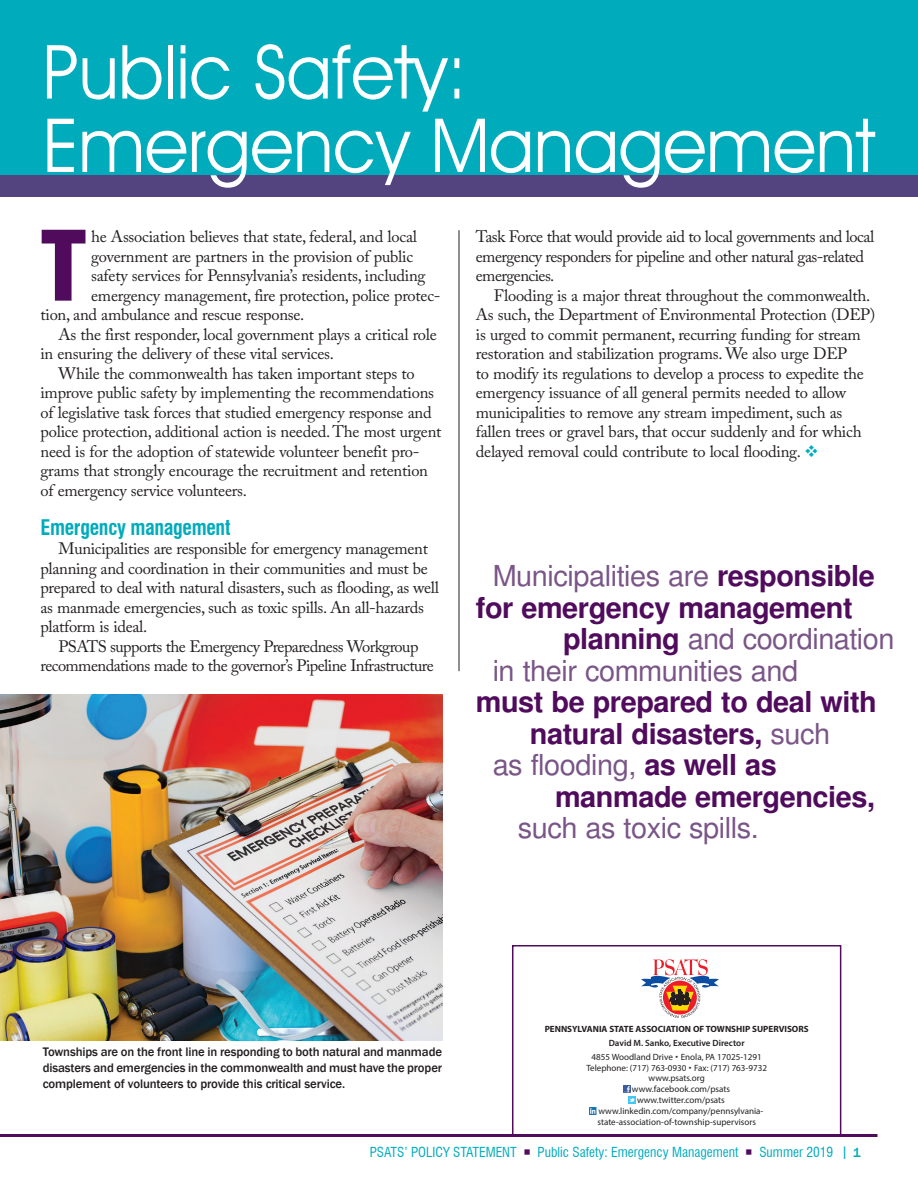
<style>
.page{position:relative;width:918px;height:1188px;background:#fff}
.page>*{position:absolute;margin:0;border:0;box-sizing:border-box;transform-origin:0 0}
.First_Paragraph{font:900 condensed 94.35px "Swiss 721 BT";color:#500b5d}
.main_head{font:75px "Avant Guard Regular SWFTE";color:#fff;scale:.95 1}
.pullout{font:28.8px "Helvetica";letter-spacing:-.015em;color:#7a5587}
.pullout-2{font:700 28.8px/31.5px "Helvetica";letter-spacing:-.015em;color:#500b5d;text-align:center}
.subhead{font:700 condensed 21px "Swiss 721 BT";letter-spacing:-.015em;color:#00acbc;scale:.95 1}
.body_text{font:16.5px/19.5px "Adobe Caslon Pro";letter-spacing:-.015em;color:#231f20}
.body_text-2{font:16.5px/19.5px "Adobe Caslon Pro";letter-spacing:-.035em;color:#231f20;text-align:center}
.First_Paragraph-2{font:16.5px "Adobe Caslon Pro";letter-spacing:-.015em;color:#231f20}
.t1{font:condensed 13.5px "Swiss 721 BT";color:#00acbc}
.t2{font:500 13.5px "Franklin Gothic";color:#00acbc}
.photo_caption{font:500 12.75px/15.8px "Franklin Gothic";letter-spacing:-.01em;color:#231f20;text-align:justify}
.t3{font:9px "Myriad Pro";color:#231f20}
.t4{font:700 9px "Myriad Pro";color:#231f20}
.t5{font:600 9px "Myriad Pro";color:#231f20}
.s1{color:#00acbc}
.s2{font-weight:700;color:#500b5d}
.s3{font-weight:400;color:#7a5587}
.s4{color:#500b5d}
</style>
<div class="page">
<hr style="left:0;top:1134px;width:878px;height:3px;background:#500b5d">
<div style="left:0;top:0;width:918px;height:186px;background:#00acbc"></div>
<div style="left:0;top:175px;width:918px;height:21px;background:#53437f"></div>
<hr style="left:459px;top:230px;width:1px;height:441px;background:#231f20">
<svg style="left:641px;top:959px;width:78px;height:59px"></svg>
<svg style="left:623px;top:1086px;width:12px;height:17px"></svg>
<svg style="left:590px;top:1107px;width:7px;height:7px"></svg>
<div style="left:512px;top:945px;width:329px;height:191px;border:2px solid #500b5d"></div>
<img style="left:0;top:694px;width:442px;height:346px">
<p class="main_head" style="left:43px;top:26px;width:448px">Public Safety:</p>
<p class="main_head" style="left:43px;top:100px;width:878px">Emergency Management</p>
<p class="First_Paragraph" style="left:40px;top:210px;width:48px">T</p>
<p class="First_Paragraph-2" style="left:91px;top:227px;width:327px">he Association believes that state, federal, and local</p>
<p class="First_Paragraph-2" style="left:91px;top:246px;width:323px">government are partners in the provision of public</p>
<p class="First_Paragraph-2" style="left:91px;top:266px;width:336px">safety services for Pennsylvania’s residents, including</p>
<p class="First_Paragraph-2" style="left:91px;top:285px;width:351px">emergency management, fire protection, police protec-</p>
<p class="First_Paragraph-2" style="left:40px;top:305px;width:265px">tion, and ambulance and rescue response.</p>
<p class="body_text" style="left:40px;top:324px;width:398px;text-indent:18px">As the first responder, local government plays a critical role in ensuring the delivery of these vital services.</p>
<p class="body_text" style="left:40px;top:363px;width:402px;text-indent:18px">While the commonwealth has taken important steps to improve public safety by implementing the recommendations of legislative task forces that studied emergency response and police protection, additional action is needed. The most urgent need is for the adoption of statewide volunteer benefit pro&shy;grams that strongly encourage the recruitment and retention of emergency service volunteers.</p>
<p class="subhead" style="left:40px;top:514px;width:201px">Emergency management</p>
<p class="body_text" style="left:40px;top:539px;width:400px;text-indent:18px">Municipalities are responsible for emergency management planning and coordination in their communities and must be prepared to deal with natural disasters, such as flooding, as well as manmade emergencies, such as toxic spills. An all-hazards platform is ideal.</p>
<p class="body_text-2" style="left:40px;top:636px;width:395px">PSATS supports the Emergency Preparedness Workgroup recommendations made to the governor’s Pipeline Infrastructure</p>
<p class="body_text-2" style="left:476px;top:227px;width:400px;text-align:left">Task Force that would provide aid to local governments and local emergency responders for pipeline and other natural gas-related emergencies.</p>
<p class="body_text" style="left:476px;top:285px;width:401px;text-indent:18px">Flooding is a major threat throughout the commonwealth.<br>As such, the Department of Environmental Protection (DEP) is urged to commit permanent, recurring funding for stream restoration and stabilization programs. We also urge DEP<br>to modify its regulations to develop a process to expedite the emergency issuance of all general permits needed to allow municipalities to remove any stream impediment, such as fallen trees or gravel bars, that occur suddenly and for which delayed removal could contribute to local flooding. <span class="s1">❖</span></p>
<p class="pullout" style="left:493px;top:559px;width:384px">Municipalities are <span class="s2">responsible</span></p>
<p class="pullout-2" style="left:476px;top:591px;width:378px">for emergency management</p>
<p class="pullout" style="left:563px;top:622px;width:333px"><span class="s2">planning</span> and coordination</p>
<p class="pullout" style="left:493px;top:653px;width:307px">in their communities and</p>
<p class="pullout-2" style="left:476px;top:686px;width:403px">must be prepared to deal with natural disasters, <span class="s3">such</span></p>
<p class="pullout" style="left:493px;top:748px;width:286px">as flooding, <span class="s2">as well as</span></p>
<p class="pullout-2" style="left:555px;top:780px;width:321px">manmade emergencies,</p>
<p class="pullout" style="left:518px;top:811px;width:242px">such as toxic spills.</p>
<p class="photo_caption" style="left:43px;top:1044px;width:401px">Townships are on the front line in responding to both natural and manmade disasters and emergencies in the commonwealth and must have the proper complement of volunteers to provide this critical service.</p>
<p class="t4" style="left:545px;top:1023px;width:266px">PENNSYLVANIA STATE ASSOCIATION OF TOWNSHIP SUPERVISORS</p>
<p class="t5" style="left:609px;top:1037px;width:137px">David M. Sanko, Executive Director</p>
<p class="t3" style="left:592px;top:1051px;width:172px">4855 Woodland Drive Enola, PA 17025-1291</p>
<p class="t3" style="left:586px;top:1062px;width:182px">Telephone: (717) 763-0930 Fax: (717) 763-9732</p>
<p class="t3" style="left:649px;top:1073px;width:58px">www.psats.org</p>
<p class="t3" style="left:632px;top:1084px;width:100px">www.facebook.com/psats</p>
<p class="t3" style="left:637px;top:1095px;width:89px">www.twitter.com/psats</p>
<p class="t3" style="left:599px;top:1106px;width:166px">www.linkedin.com/company/pennsylvania-</p>
<p class="t3" style="left:597px;top:1116px;width:160px">state-association-of-township-supervisors</p>
<p class="t1" style="left:370px;top:1144px;width:465px">PSATS’ POLICY STATEMENT <span class="s4">○</span> Public Safety: Emergency Management <span class="s4">○</span> Summer 2019</p>
<p class="t2" style="left:853px;top:1144px;width:9px">1</p>
</div>
